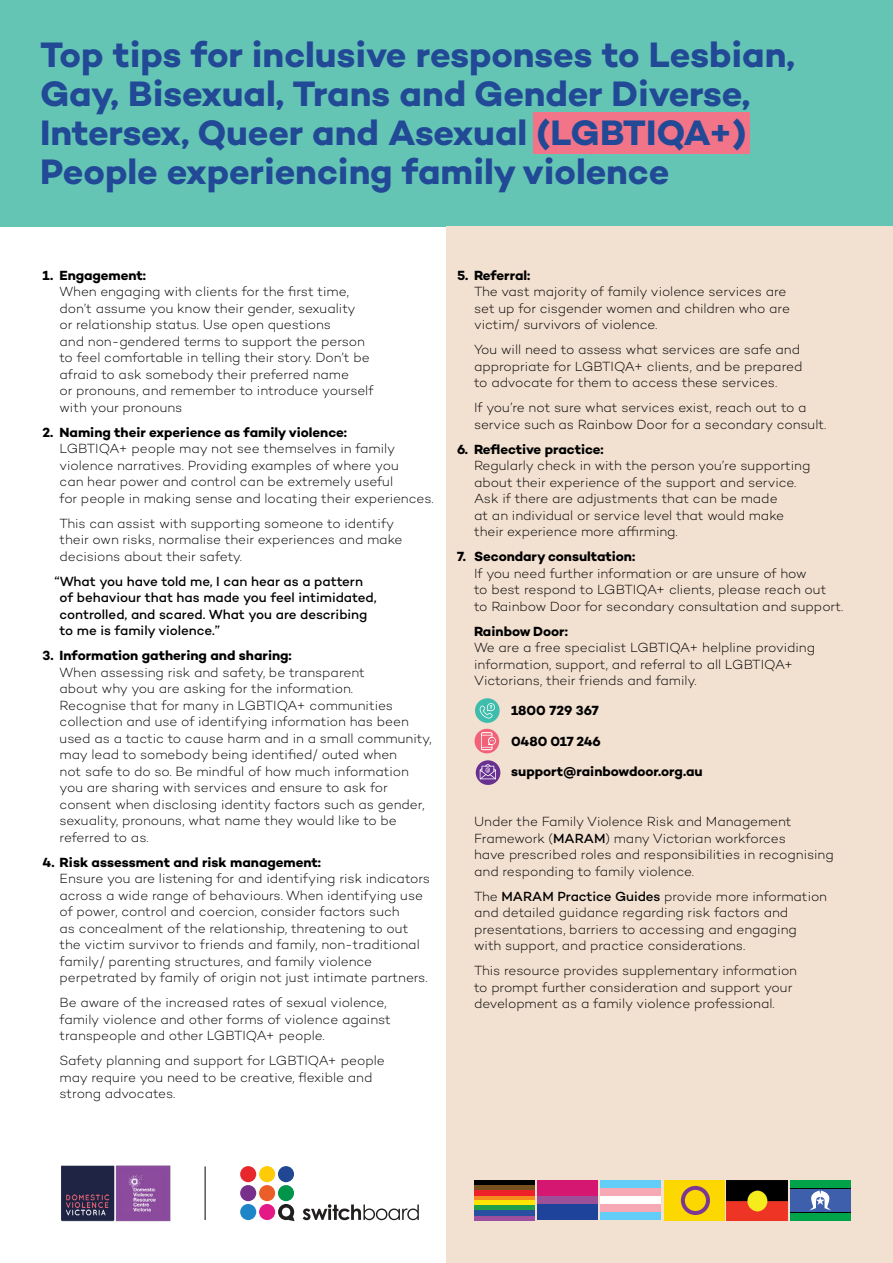
<style>
.page{position:relative;width:893px;height:1263px;background:#fff}
.page>*{position:absolute;margin:0;border:0;box-sizing:border-box;transform-origin:0 0}
.t1{font:700 36px/39px "Campton";letter-spacing:-.005em;color:#214996}
.t2{font:300 13.5px/16.5px "Campton";color:#000}
.t3{font:700 13.5px "Campton";color:#000}
.t4{font:500 13.5px/16.5px "Campton";letter-spacing:-.005em;color:#000}
.s1{font-weight:500}
</style>
<div class="page">
<hr style="left:205px;top:1166px;width:1px;height:54px;background:#000101">
<svg style="left:303px;top:1204px;width:116px;height:16px"></svg>
<svg style="left:278px;top:1204px;width:17px;height:17px"></svg>
<div style="left:259px;top:1204px;width:16px;height:16px;background:#e51888;border-radius:50%"></div>
<div style="left:240px;top:1166px;width:16px;height:16px;background:#e7272b;border-radius:50%"></div>
<div style="left:259px;top:1166px;width:16px;height:16px;background:#ffcb05;border-radius:50%"></div>
<div style="left:278px;top:1166px;width:16px;height:16px;background:#214793;border-radius:50%"></div>
<div style="left:240px;top:1185px;width:16px;height:16px;background:#772f8b;border-radius:50%"></div>
<div style="left:259px;top:1185px;width:16px;height:16px;background:#ec5e27;border-radius:50%"></div>
<div style="left:278px;top:1185px;width:16px;height:16px;background:#00954b;border-radius:50%"></div>
<div style="left:240px;top:1204px;width:16px;height:16px;background:#1e86c8;border-radius:50%"></div>
<div style="left:0;top:0;width:893px;height:227px;background:#65c5b4"></div>
<div style="left:446px;top:227px;width:447px;height:1036px;background:#f2e0d0"></div>
<div style="left:538px;top:1180px;width:60px;height:16px;background:#d61771"></div>
<div style="left:538px;top:1204px;width:60px;height:16px;background:#1e439b"></div>
<div style="left:538px;top:1196px;width:60px;height:8px;background:#9b5097"></div>
<div style="left:601px;top:1180px;width:60px;height:16px;background:#f7a8b5"></div>
<div style="left:601px;top:1204px;width:60px;height:16px;background:#f7a8b5"></div>
<div style="left:601px;top:1196px;width:60px;height:8px;background:#fff"></div>
<div style="left:601px;top:1212px;width:60px;height:8px;background:#62cdf6"></div>
<div style="left:601px;top:1180px;width:60px;height:8px;background:#62cdf6"></div>
<div style="left:475px;top:1195px;width:60px;height:5px;background:#f68b20"></div>
<div style="left:475px;top:1180px;width:60px;height:5px;background:#000101"></div>
<div style="left:475px;top:1185px;width:60px;height:5px;background:#785120"></div>
<div style="left:475px;top:1190px;width:60px;height:5px;background:#ed2127"></div>
<div style="left:475px;top:1215px;width:60px;height:5px;background:#9e509f"></div>
<div style="left:475px;top:1200px;width:60px;height:5px;background:#ffe600"></div>
<div style="left:475px;top:1205px;width:60px;height:5px;background:#20a049"></div>
<div style="left:475px;top:1210px;width:60px;height:5px;background:#2a4ea0"></div>
<hr style="left:790px;top:1187px;width:60px;height:2px;background:#000">
<hr style="left:790px;top:1211px;width:60px;height:2px;background:#000">
<div style="left:790px;top:1180px;width:60px;height:7px;background:#00a24a"></div>
<div style="left:790px;top:1213px;width:60px;height:7px;background:#00a24a"></div>
<div style="left:790px;top:1189px;width:60px;height:22px;background:#3d5fac"></div>
<div style="left:664px;top:1180px;width:60px;height:40px;background:#fcd700"></div>
<svg style="left:681px;top:1186px;width:29px;height:29px"></svg>
<img style="left:727px;top:1180px;width:60px;height:40px">
<svg style="left:810px;top:1190px;width:21px;height:20px"></svg>
<div style="left:475px;top:698px;width:25px;height:25px;background:#3ebdad;border-radius:50%"></div>
<svg style="left:479px;top:703px;width:16px;height:15px"></svg>
<div style="left:475px;top:729px;width:24px;height:24px;background:#f16278;border-radius:50%"></div>
<svg style="left:481px;top:732px;width:15px;height:18px"></svg>
<svg style="left:476px;top:760px;width:24px;height:25px"></svg>
<svg style="left:480px;top:764px;width:16px;height:15px"></svg>
<div style="left:533px;top:112px;width:216px;height:41px;background:#f27488"></div>
<img style="left:61px;top:1165px;width:110px;height:57px">
<h1 class="t1" style="left:40px;top:35px;width:756px">Top tips for inclusive responses to Lesbian, Gay, Bisexual, Trans and Gender Diverse, Intersex, Queer and Asexual (LGBTIQA+)<br>People experiencing family violence</h1>
<p class="t3" style="left:43px;top:266px;width:105px">1. Engagement:</p>
<p class="t2" style="left:60px;top:283px;width:316px">When engaging with clients for the first time, don’t assume you know their gender, sexuality<br>or relationship status. Use open questions<br>and non-gendered terms to support the person to feel comfortable in telling their story. Don’t be afraid to ask somebody their preferred name<br>or pronouns, and remember to introduce yourself with your pronouns</p>
<p class="t3" style="left:43px;top:423px;width:306px">2. Naming their experience as family violence:</p>
<p class="t2" style="left:60px;top:440px;width:376px">LGBTIQA+ people may not see themselves in family violence narratives. Providing examples of where you<br>can hear power and control can be extremely useful<br>for people in making sense and locating their experiences.</p>
<p class="t2" style="left:60px;top:514px;width:345px">This can assist with supporting someone to identify their own risks, normalise their experiences and make decisions about their safety.</p>
<p class="t4" style="left:60px;top:572px;width:319px;text-indent:-5px">“What you have told me, I can hear as a pattern of behaviour that has made you feel intimidated, controlled, and scared. What you are describing to me is family violence.”</p>
<p class="t3" style="left:43px;top:647px;width:251px">3. Information gathering and sharing:</p>
<p class="t2" style="left:60px;top:663px;width:374px">When assessing risk and safety, be transparent<br>about why you are asking for the information.<br>Recognise that for many in LGBTIQA+ communities collection and use of identifying information has been used as a tactic to cause harm and in a small community, may lead to somebody being identified/ outed when<br>not safe to do so. Be mindful of how much information you are sharing with services and ensure to ask for consent when disclosing identity factors such as gender, sexuality, pronouns, what name they would like to be referred to as.</p>
<p class="t3" style="left:43px;top:853px;width:280px">4. Risk assessment and risk management:</p>
<p class="t2" style="left:60px;top:870px;width:372px">Ensure you are listening for and identifying risk indicators across a wide range of behaviours. When identifying use of power, control and coercion, consider factors such<br>as concealment of the relationship, threatening to out the victim survivor to friends and family, non-traditional family/ parenting structures, and family violence perpetrated by family of origin not just intimate partners.</p>
<p class="t2" style="left:60px;top:994px;width:333px">Be aware of the increased rates of sexual violence, family violence and other forms of violence against transpeople and other LGBTIQA+ people.</p>
<p class="t2" style="left:60px;top:1052px;width:327px">Safety planning and support for LGBTIQA+ people may require you need to be creative, flexible and strong advocates.</p>
<p class="t3" style="left:457px;top:266px;width:75px">5. Referral:</p>
<p class="t2" style="left:474px;top:283px;width:317px">The vast majority of family violence services are set up for cisgender women and children who are victim/ survivors of violence.</p>
<p class="t2" style="left:474px;top:341px;width:330px">You will need to assess what services are safe and appropriate for LGBTIQA+ clients, and be prepared to advocate for them to access these services.</p>
<p class="t2" style="left:474px;top:399px;width:354px">If you’re not sure what services exist, reach out to a service such as Rainbow Door for a secondary consult.</p>
<p class="t3" style="left:457px;top:440px;width:148px">6. Reflective practice:</p>
<p class="t2" style="left:474px;top:457px;width:338px">Regularly check in with the person you’re supporting about their experience of the support and service.<br>Ask if there are adjustments that can be made<br>at an individual or service level that would make their experience more affirming.</p>
<p class="t3" style="left:457px;top:548px;width:180px">7. Secondary consultation:</p>
<p class="t2" style="left:474px;top:564px;width:371px">If you need further information or are unsure of how<br>to best respond to LGBTIQA+ clients, please reach out to Rainbow Door for secondary consultation and support.</p>
<p class="t3" style="left:474px;top:622px;width:95px">Rainbow Door:</p>
<p class="t2" style="left:474px;top:639px;width:342px">We are a free specialist LGBTIQA+ helpline providing information, support, and referral to all LGBTIQA+<br>Victorians, their friends and family.</p>
<p class="t3" style="left:511px;top:702px;width:89px">1800 729 367</p>
<p class="t3" style="left:511px;top:733px;width:91px">0480 017 246</p>
<p class="t3" style="left:511px;top:763px;width:193px">support@rainbowdoor.org.au</p>
<p class="t2" style="left:474px;top:813px;width:361px">Under the Family Violence Risk and Management Framework (<span class="s1">MARAM</span>) many Victorian workforces<br>have prescribed roles and responsibilities in recognising and responding to family violence.</p>
<p class="t2" style="left:474px;top:888px;width:354px">The <span class="s1">MARAM Practice Guides</span> provide more information and detailed guidance regarding risk factors and presentations, barriers to accessing and engaging with support, and practice considerations.</p>
<p class="t2" style="left:474px;top:962px;width:324px">This resource provides supplementary information to prompt further consideration and support your development as a family violence professional.</p>
</div>
